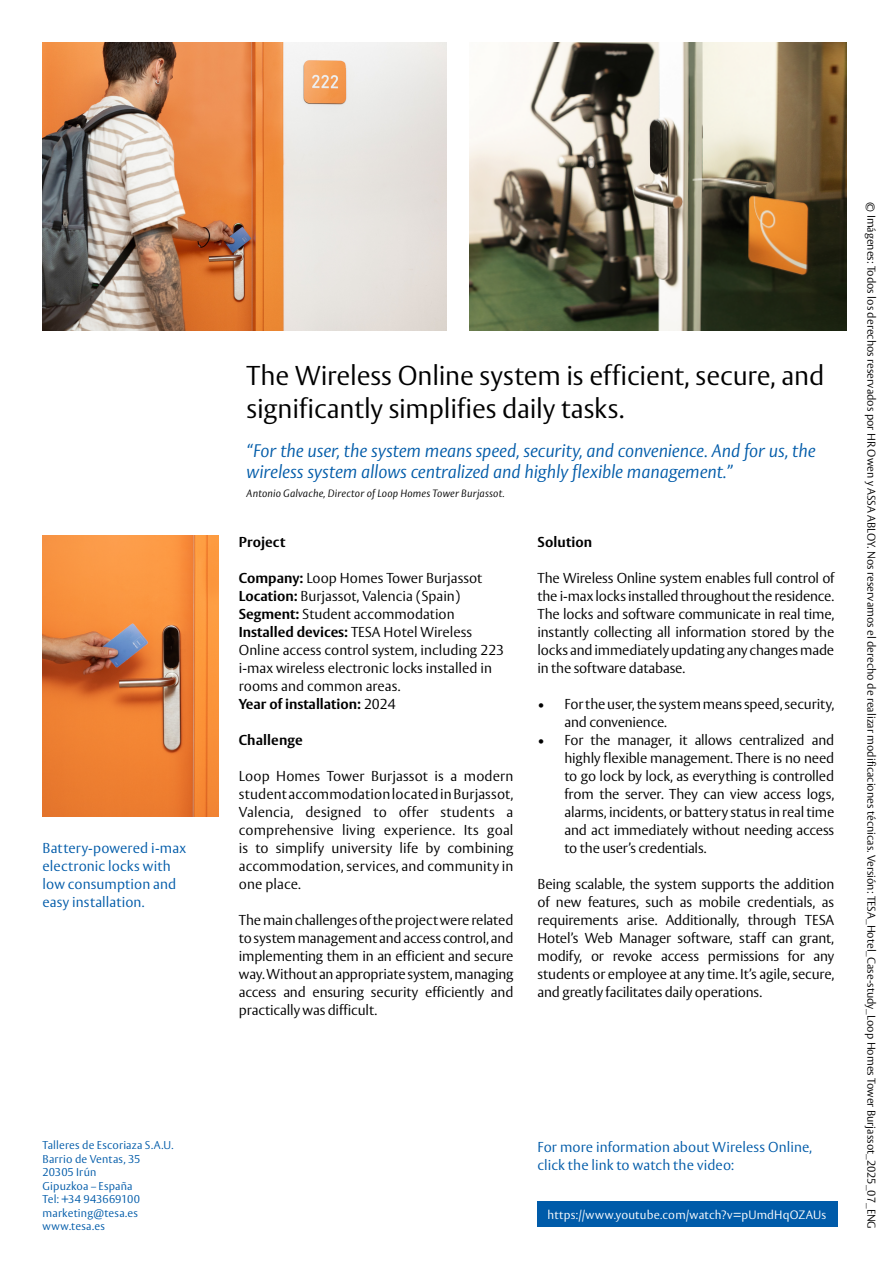
<style>
.page{position:relative;width:893px;height:1263px;background:#fff}
.page>*{position:absolute;margin:0;border:0;box-sizing:border-box;transform-origin:0 0}
.t1{font:300 27px/33px "ASSA Vesta";letter-spacing:-.01em;color:#000}
.t2{font:italic 300 18px/21.8px "ASSA Vesta";letter-spacing:-.01em;color:#005ba9}
.t3{font:300 14.25px/18px "ASSA Vesta";color:#000;text-align:justify}
.t4{font:300 14.25px/18px "ASSA Vesta";letter-spacing:.005em;color:#005ba9}
.t5{font:700 14.25px "ASSA Vesta";letter-spacing:.01em;color:#000}
.t6{font:300 12px "ASSA Vesta";letter-spacing:.015em;color:#fff}
.t7{font:300 11.25px "ASSA Vesta";color:#000}
.t8{font:300 11.25px/13.5px "ASSA Vesta";letter-spacing:.015em;color:#005ba9}
.t9{font:italic 300 10.5px "ASSA Vesta";letter-spacing:.015em;color:#000}
.s1{font-weight:700}
</style>
<div class="page">
<img style="left:43px;top:43px;width:403px;height:288px">
<img style="left:470px;top:43px;width:376px;height:288px">
<img style="left:43px;top:536px;width:176px;height:281px">
<div style="left:537px;top:1201px;width:301px;height:26px;background:#005ba9"></div>
<p class="t4" style="left:43px;top:839px;width:145px">Battery-powered i-max electronic locks with low consumption and easy installation.</p>
<h1 class="t1" style="left:247px;top:360px;width:579px">The Wireless Online system is efficient, secure, and significantly simplifies daily tasks.</h1>
<p class="t2" style="left:247px;top:440px;width:571px">“For the user, the system means speed, security, and convenience. And for us, the wireless system allows centralized and highly flexible management.”</p>
<p class="t9" style="left:247px;top:487px;width:260px">Antonio Galvache, Director of Loop Homes Tower Burjassot.</p>
<p class="t5" style="left:239px;top:533px;width:48px">Project</p>
<p class="t3" style="left:239px;top:569px;width:267px;text-align:left"><span class="s1">Company:</span> Loop Homes Tower Burjassot <span class="s1">Location:</span> Burjassot, Valencia (Spain)<br><span class="s1">Segment:</span> Student accommodation <span class="s1">Installed devices:</span> TESA Hotel Wireless Online access control system, including 223 i-max wireless electronic locks installed in rooms and common areas.<br><span class="s1">Year of installation:</span> 2024</p>
<p class="t5" style="left:239px;top:731px;width:65px">Challenge</p>
<p class="t3" style="left:239px;top:767px;width:276px">Loop Homes Tower Burjassot is a modern student accommodation located in Burjassot, Valencia, designed to offer students a comprehensive living experience. Its goal is to simplify university life by combining accommodation, services, and community in one place.</p>
<p class="t3" style="left:239px;top:911px;width:276px">The main challenges of the project were related to system management and access control, and implementing them in an efficient and secure way. Without an appropriate system, managing access and ensuring security efficiently and practically was difficult.</p>
<p class="t5" style="left:537px;top:533px;width:56px">Solution</p>
<p class="t3" style="left:537px;top:569px;width:298px">The Wireless Online system enables full control of the i-max locks installed throughout the residence.<br>The locks and software communicate in real time, instantly collecting all information stored by the locks and immediately updating any changes made in the software database.</p>
<p class="t3" style="left:564px;top:695px;width:271px;text-indent:-27px">• For the user, the system means speed, security, and convenience.</p>
<p class="t3" style="left:564px;top:731px;width:271px;text-indent:-27px">• For the manager, it allows centralized and highly flexible management. There is no need to go lock by lock, as everything is controlled from the server. They can view access logs, alarms, incidents, or battery status in real time and act immediately without needing access to the user’s credentials.</p>
<p class="t3" style="left:537px;top:875px;width:298px">Being scalable, the system supports the addition of new features, such as mobile credentials, as requirements arise. Additionally, through TESA Hotel’s Web Manager software, staff can grant, modify, or revoke access permissions for any students or employee at any time. It’s agile, secure, and greatly facilitates daily operations.</p>
<p class="t8" style="left:43px;top:1139px;width:133px">Talleres de Escoriaza S.A.U.<br>Barrio de Ventas, 35<br>20305 Irún<br>Gipuzkoa – España<br>Tel: +34 943669100 marketing@tesa.es www.tesa.es</p>
<p class="t4" style="left:537px;top:1139px;width:276px">For more information about Wireless Online, click the link to watch the video:</p>
<p class="t6" style="left:547px;top:1207px;width:280px">https://www.youtube.com/watch?v=pUmdHqOZAUs</p>
<p class="t7" style="left:878px;top:202px;width:1028px;rotate:90deg">© Imágenes: Todos los derechos reservados por HR Owen y ASSA ABLOY. Nos reservamos el derecho de realizar modificaciones técnicas. Versión: TESA_Hotel_Case-study_Loop Homes Tower Burjassot_2025_07_ENG</p>
</div>
